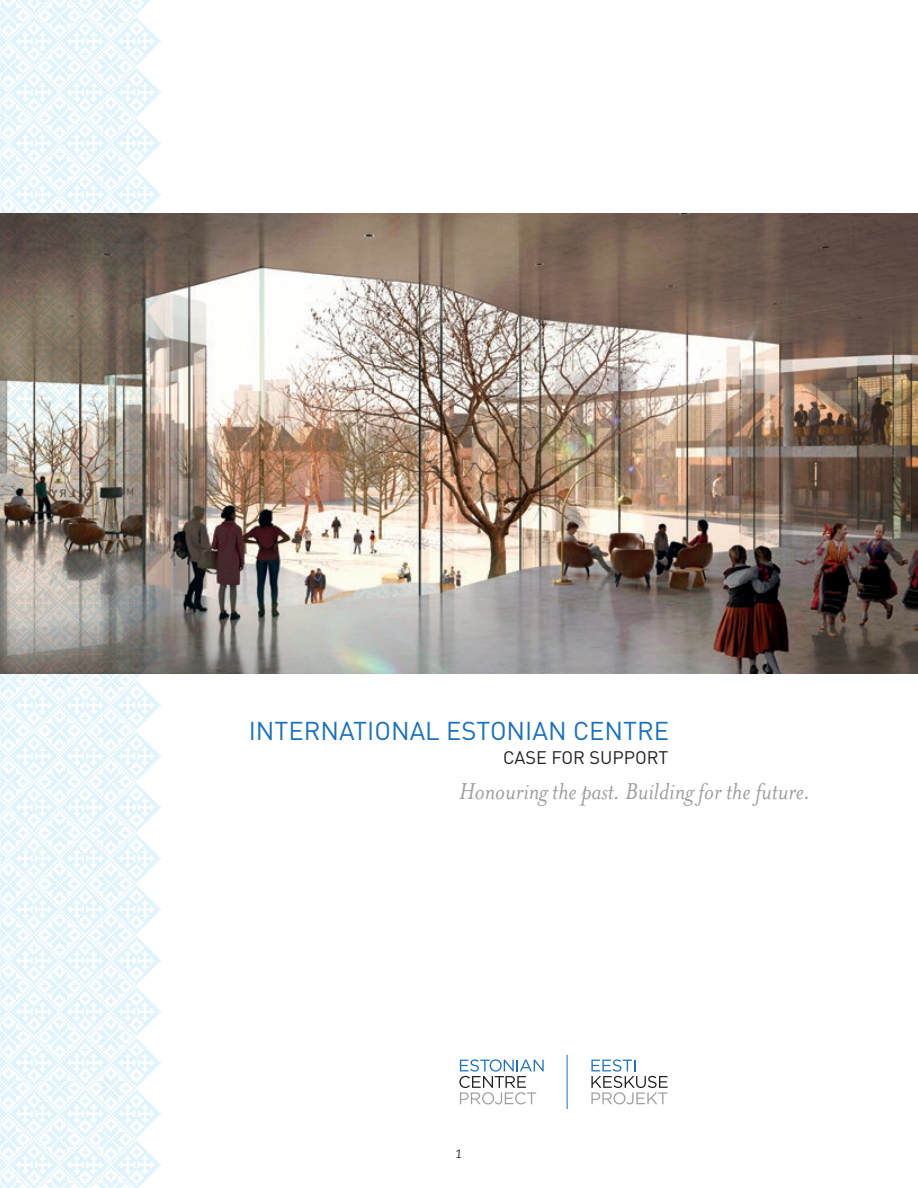
<style>
.page{position:relative;width:918px;height:1188px;background:#fff}
.page>*{position:absolute;margin:0;border:0;box-sizing:border-box;transform-origin:0 0}
.Body{font:italic 26.4px "Mrs Eaves";color:#9d9fa2}
.Body-2{font:25.5px "DIN";color:#1c70b9}
.Body-3{font:18px "DIN";color:#231f20}
.t1{font:italic 12px "Caecilia";color:#231f20}
</style>
<div class="page">
<img style="left:163px;top:214px;width:755px;height:459px">
<svg style="left:459px;top:1059px;width:85px;height:45px"></svg>
<svg style="left:591px;top:1059px;width:77px;height:45px"></svg>
<hr style="left:567px;top:1055px;width:1px;height:54px;background:#1c70b9">
<img style="left:0;top:0;width:163px;height:1188px">
<p class="Body-2" style="left:249px;top:715px;width:422px">INTERNATIONAL ESTONIAN CENTRE</p>
<p class="Body-3" style="left:503px;top:746px;width:167px">CASE FOR SUPPORT</p>
<p class="Body" style="left:459px;top:777px;width:353px">Honouring the past. Building for the future.</p>
<p class="t1" style="left:456px;top:1147px;width:8px">1</p>
</div>
